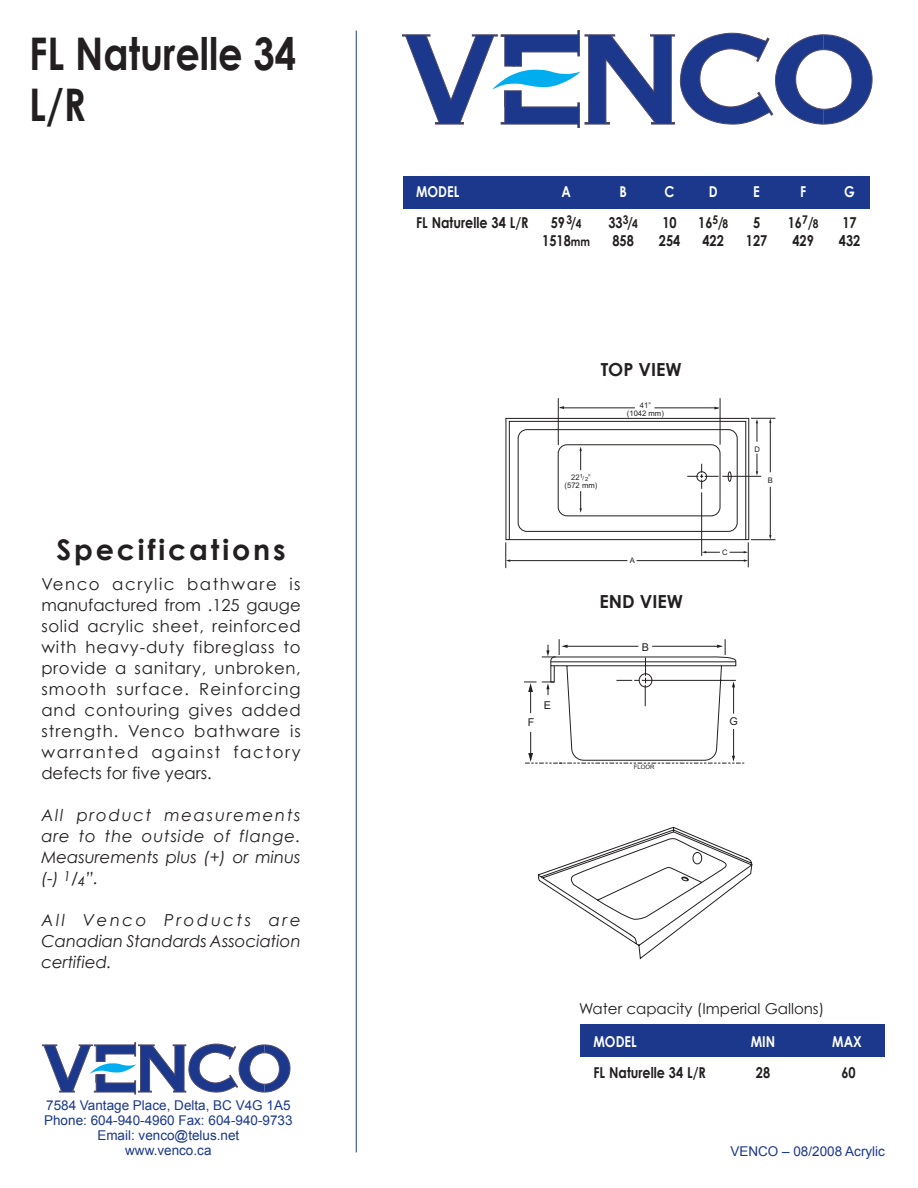
<style>
.page{position:relative;width:918px;height:1188px;background:#fff}
.page>*{position:absolute;margin:0;border:0;box-sizing:border-box;transform-origin:0 0}
.t1{font:700 45px/51px "Century Gothic";color:#231f20;scale:.85 1}
.t2{font:700 28.5px "Century Gothic";letter-spacing:.1em;color:#231f20}
.t3{font:700 18px "Century Gothic";color:#231f20}
.t4{font:16.5px/21px "Century Gothic";letter-spacing:.08em;color:#231f20;text-align:justify}
.t5{font:italic 16.5px/21px "Century Gothic";color:#231f20;text-align:justify}
.t6{font:700 15px "Century Gothic";color:#231f20;scale:.85 1}
.t7{font:15px "Century Gothic";color:#231f20}
.t8{font:700 15px "Century Gothic";color:#fff;scale:.85 1}
.t9{font:13.5px "Arial";color:#1b388c}
.t10{font:10.8px "Arial";color:#231f20}
.t11{font:7.65px/7.6px "Arial";color:#231f20;text-align:center}
.t12{font:6px "Arial";color:#231f20}
.s1{font-size:12px}
.s2{font-size:5.7px}
</style>
<div class="page">
<hr style="left:356px;top:31px;width:1px;height:1121px;background:#1b388c">
<svg style="left:402px;top:30px;width:470px;height:98px"></svg>
<svg style="left:539px;top:827px;width:213px;height:132px"></svg>
<div style="left:403px;top:176px;width:466px;height:32px;background:#1b388c"></div>
<svg style="left:506px;top:418px;width:269px;height:150px"></svg>
<hr style="left:558px;top:398px;width:1px;height:47px;background:#231f20">
<hr style="left:720px;top:398px;width:1px;height:47px;background:#231f20">
<hr style="left:563px;top:408px;width:72px;height:1px;background:#231f20">
<hr style="left:654px;top:408px;width:61px;height:1px;background:#231f20">
<svg style="left:524px;top:639px;width:220px;height:125px"></svg>
<div style="left:580px;top:1025px;width:305px;height:32px;background:#1b388c"></div>
<svg style="left:42px;top:1043px;width:248px;height:51px"></svg>
<p class="t1" style="left:29px;top:27px;width:316px">FL Naturelle 34<br>L/R</p>
<p class="t2" style="left:56px;top:532px;width:231px">Specifications</p>
<p class="t4" style="left:41px;top:574px;width:261px">Venco acrylic bathware is manufactured from .125 gauge solid acrylic sheet, reinforced with heavy-duty fibreglass to provide a sanitary, unbroken, smooth surface. Reinforcing and contouring gives added strength. Venco bathware is warranted against factory defects for five years.</p>
<p class="t5" style="left:41px;top:805px;width:261px">All product measurements are to the outside of flange.<br>Measurements plus (+) or minus (-) <sup>1</sup>/<sub>4</sub>”.</p>
<p class="t5" style="left:41px;top:910px;width:261px">All Venco Products are Canadian Standards Association certified.</p>
<p class="t9" style="left:46px;top:1098px;width:246px">7584 Vantage Place, Delta, BC V4G 1A5</p>
<p class="t9" style="left:44px;top:1113px;width:250px">Phone: 604-940-4960 Fax: 604-940-9733</p>
<p class="t9" style="left:97px;top:1128px;width:144px">Email: venco@telus.net</p>
<p class="t9" style="left:125px;top:1143px;width:88px">www.venco.ca</p>
<p class="t8" style="left:416px;top:182px;width:52px">MODEL</p>
<p class="t8" style="left:561px;top:182px;width:13px">A</p>
<p class="t8" style="left:619px;top:182px;width:10px">B</p>
<p class="t8" style="left:665px;top:182px;width:13px">C</p>
<p class="t8" style="left:709px;top:182px;width:12px">D</p>
<p class="t8" style="left:753px;top:182px;width:9px">E</p>
<p class="t8" style="left:800px;top:182px;width:9px">F</p>
<p class="t8" style="left:844px;top:182px;width:14px">G</p>
<p class="t6" style="left:416px;top:213px;width:134px">FL Naturelle 34 L/R</p>
<p class="t6" style="left:551px;top:213px;width:38px">59 <sup>3</sup>/<span class="s1">4</span></p>
<p class="t6" style="left:608px;top:213px;width:36px">33<sup>3</sup>/<span class="s1">4</span></p>
<p class="t6" style="left:663px;top:213px;width:18px">10</p>
<p class="t6" style="left:698px;top:213px;width:37px">16<sup>5</sup>/<span class="s1">8</span></p>
<p class="t6" style="left:753px;top:213px;width:10px">5</p>
<p class="t6" style="left:788px;top:213px;width:38px">16<sup>7</sup>/<span class="s1">8</span></p>
<p class="t6" style="left:843px;top:213px;width:18px">17</p>
<p class="t6" style="left:542px;top:231px;width:58px">1518<span class="s1">mm</span></p>
<p class="t6" style="left:612px;top:231px;width:27px">858</p>
<p class="t6" style="left:659px;top:231px;width:27px">254</p>
<p class="t6" style="left:702px;top:231px;width:27px">422</p>
<p class="t6" style="left:746px;top:231px;width:27px">127</p>
<p class="t6" style="left:792px;top:231px;width:27px">429</p>
<p class="t6" style="left:839px;top:231px;width:27px">432</p>
<p class="t3" style="left:601px;top:358px;width:82px">TOP VIEW</p>
<p class="t11" style="left:565px;top:474px;width:34px">22<sup>1</sup><span class="s2">/ </span><sub>2</sub>” (572 mm)</p>
<p class="t11" style="left:627px;top:402px;width:39px">41”<br>(1042 mm)</p>
<p class="t11" style="left:754px;top:445px;width:7px">D</p>
<p class="t11" style="left:768px;top:476px;width:7px">B</p>
<p class="t10" style="left:544px;top:699px;width:9px">E</p>
<p class="t11" style="left:630px;top:557px;width:7px">A</p>
<p class="t3" style="left:599px;top:590px;width:85px">END VIEW</p>
<p class="t10" style="left:642px;top:641px;width:9px">B</p>
<p class="t11" style="left:722px;top:549px;width:7px">C</p>
<p class="t10" style="left:528px;top:717px;width:8px">F</p>
<p class="t10" style="left:729px;top:715px;width:10px">G</p>
<p class="t12" style="left:634px;top:764px;width:22px">FLOOR</p>
<p class="t7" style="left:579px;top:999px;width:247px">Water capacity (Imperial Gallons)</p>
<p class="t8" style="left:594px;top:1032px;width:52px">MODEL</p>
<p class="t8" style="left:751px;top:1032px;width:30px">MIN</p>
<p class="t8" style="left:832px;top:1032px;width:36px">MAX</p>
<p class="t6" style="left:594px;top:1063px;width:134px">FL Naturelle 34 L/R</p>
<p class="t6" style="left:756px;top:1063px;width:18px">28</p>
<p class="t6" style="left:841px;top:1063px;width:18px">60</p>
<p class="t9" style="left:730px;top:1144px;width:156px">VENCO – 08/2008 Acrylic</p>
</div>
